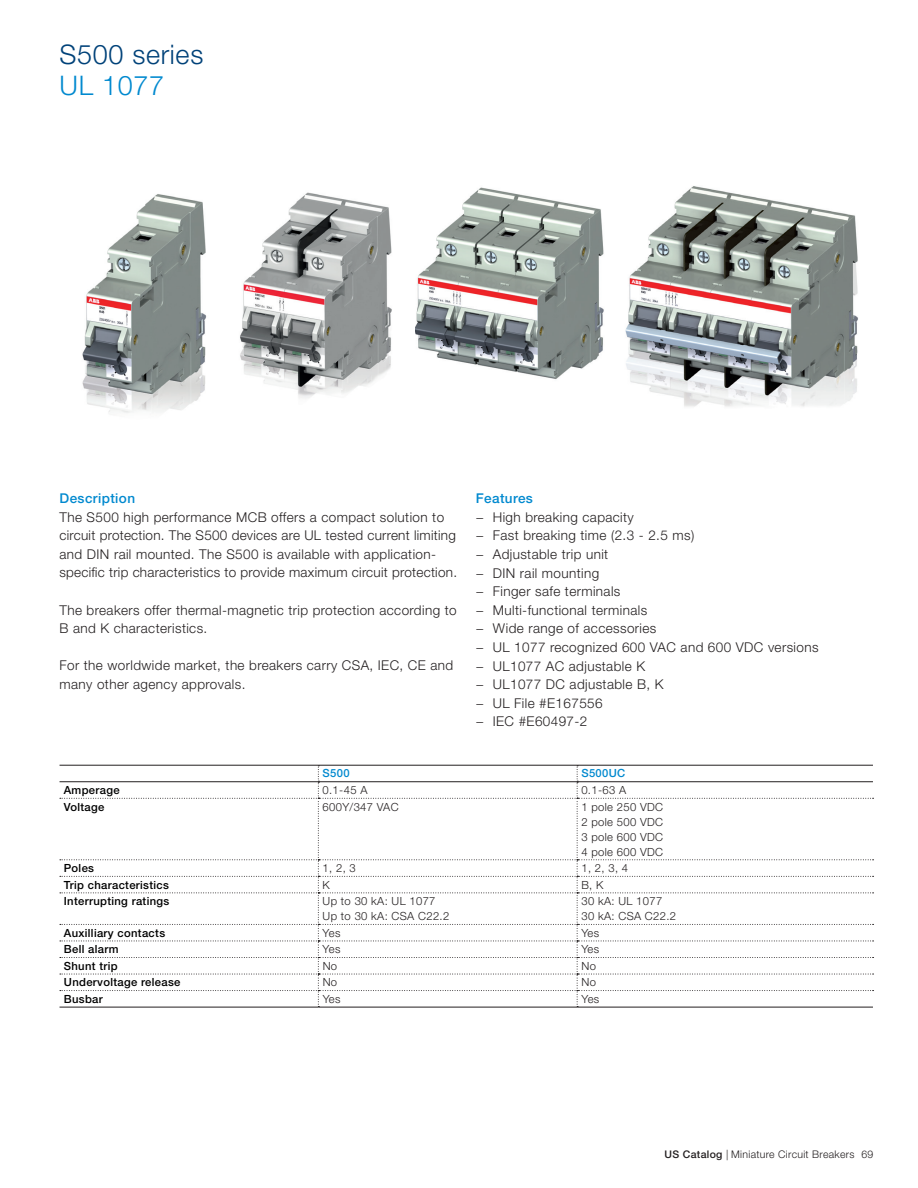
<style>
.page{position:relative;width:918px;height:1188px;background:#fff}
.page>*{position:absolute;margin:0;border:0;box-sizing:border-box;transform-origin:0 0}
.t1{font:300 27px "Helvetica Neue LT Std";letter-spacing:.025em;color:#004279}
.t2{font:300 27px "Helvetica Neue LT Std";letter-spacing:.025em;color:#0089cf}
.t3{font:300 13.5px/18.6px "Helvetica Neue LT Std";letter-spacing:.03em;color:#231f20}
.t4{font:500 13.5px "Helvetica Neue LT Std";letter-spacing:.03em;color:#0089cf}
.t5{font:300 11.25px/15px "Helvetica Neue LT Std";letter-spacing:.03em;color:#231f20}
.t6{font:500 11.25px "Helvetica Neue LT Std";letter-spacing:.03em;color:#000}
.t7{font:500 11.25px "Helvetica Neue LT Std";letter-spacing:.03em;color:#0089cf}
.t8{font:300 10.5px "Helvetica Neue LT Std";letter-spacing:.03em;color:#231f20}
.s1{font-weight:500}
</style>
<div class="page">
<img style="left:82px;top:194px;width:125px;height:219px">
<img style="left:240px;top:192px;width:152px;height:206px">
<img style="left:416px;top:187px;width:188px;height:192px">
<img style="left:625px;top:186px;width:233px;height:221px">
<hr style="left:60px;top:1007px;width:258px;height:1px;background:#231f20">
<hr style="left:318px;top:1007px;width:259px;height:1px;background:#231f20">
<hr style="left:577px;top:1007px;width:296px;height:1px;background:#231f20">
<svg style="left:60px;top:766px;width:814px;height:241px"></svg>
<hr style="left:60px;top:765px;width:258px;height:1px;background:#231f20">
<hr style="left:318px;top:765px;width:259px;height:1px;background:#231f20">
<hr style="left:577px;top:765px;width:296px;height:1px;background:#231f20">
<hr style="left:60px;top:781px;width:258px;height:1px;background:#231f20">
<hr style="left:318px;top:781px;width:259px;height:1px;background:#231f20">
<hr style="left:577px;top:781px;width:296px;height:1px;background:#231f20">
<h1 class="t1" style="left:60px;top:38px;width:145px">S500 series</h1>
<h1 class="t2" style="left:60px;top:69px;width:106px">UL 1077</h1>
<p class="t4" style="left:60px;top:490px;width:77px">Description</p>
<p class="t3" style="left:60px;top:507px;width:399px">The S500 high performance MCB offers a compact solution to circuit protection. The S500 devices are UL tested current limiting and DIN rail mounted. The S500 is available with application&shy;specific trip characteristics to provide maximum circuit protection.</p>
<p class="t3" style="left:60px;top:600px;width:399px">The breakers offer thermal-magnetic trip protection according to<br>B and K characteristics.</p>
<p class="t3" style="left:60px;top:656px;width:395px">For the worldwide market, the breakers carry CSA, IEC, CE and many other agency approvals.</p>
<p class="t4" style="left:476px;top:490px;width:59px">Features</p>
<p class="t3" style="left:476px;top:507px;width:344px">− High breaking capacity<br>− Fast breaking time (2.3 - 2.5 ms)<br>− Adjustable trip unit<br>− DIN rail mounting<br>− Finger safe terminals<br>− Multi-functional terminals<br>− Wide range of accessories<br>− UL 1077 recognized 600 VAC and 600 VDC versions − UL1077 AC adjustable K<br>− UL1077 DC adjustable B, K<br>− UL File #E167556<br>− IEC #E60497-2</p>
<p class="t7" style="left:323px;top:767px;width:29px">S500</p>
<p class="t7" style="left:581px;top:767px;width:45px">S500UC</p>
<p class="t6" style="left:64px;top:783px;width:57px">Amperage</p>
<p class="t5" style="left:323px;top:782px;width:46px">0.1-45 A</p>
<p class="t5" style="left:581px;top:782px;width:46px">0.1-63 A</p>
<p class="t6" style="left:64px;top:800px;width:42px">Voltage</p>
<p class="t5" style="left:323px;top:799px;width:78px">600Y/347 VAC</p>
<p class="t5" style="left:581px;top:799px;width:83px;text-align:justify">1 pole 250 VDC 2 pole 500 VDC 3 pole 600 VDC 4 pole 600 VDC</p>
<p class="t6" style="left:64px;top:861px;width:32px">Poles</p>
<p class="t5" style="left:323px;top:860px;width:35px">1, 2, 3</p>
<p class="t5" style="left:581px;top:860px;width:48px">1, 2, 3, 4</p>
<p class="t6" style="left:64px;top:878px;width:107px">Trip characteristics</p>
<p class="t5" style="left:323px;top:877px;width:9px">K</p>
<p class="t5" style="left:581px;top:877px;width:24px">B, K</p>
<p class="t6" style="left:64px;top:894px;width:107px">Interrupting ratings</p>
<p class="t5" style="left:323px;top:893px;width:128px">Up to 30 kA: UL 1077<br>Up to 30 kA: CSA C22.2</p>
<p class="t5" style="left:581px;top:893px;width:96px">30 kA: UL 1077<br>30 kA: CSA C22.2</p>
<p class="t6" style="left:64px;top:926px;width:103px">Auxilliary contacts</p>
<p class="t5" style="left:323px;top:925px;width:19px">Yes</p>
<p class="t5" style="left:581px;top:925px;width:19px">Yes</p>
<p class="t6" style="left:64px;top:943px;width:56px">Bell alarm</p>
<p class="t5" style="left:323px;top:942px;width:19px">Yes</p>
<p class="t5" style="left:581px;top:942px;width:19px">Yes</p>
<p class="t6" style="left:64px;top:959px;width:55px">Shunt trip</p>
<p class="t5" style="left:323px;top:958px;width:16px">No</p>
<p class="t5" style="left:581px;top:958px;width:16px">No</p>
<p class="t6" style="left:64px;top:976px;width:118px">Undervoltage release</p>
<p class="t5" style="left:323px;top:975px;width:16px">No</p>
<p class="t5" style="left:581px;top:975px;width:16px">No</p>
<p class="t6" style="left:64px;top:992px;width:40px">Busbar</p>
<p class="t5" style="left:323px;top:991px;width:19px">Yes</p>
<p class="t5" style="left:582px;top:991px;width:19px">Yes</p>
<p class="t8" style="left:665px;top:1148px;width:210px"><span class="s1">US Catalog</span> | Miniature Circuit Breakers 69</p>
</div>
